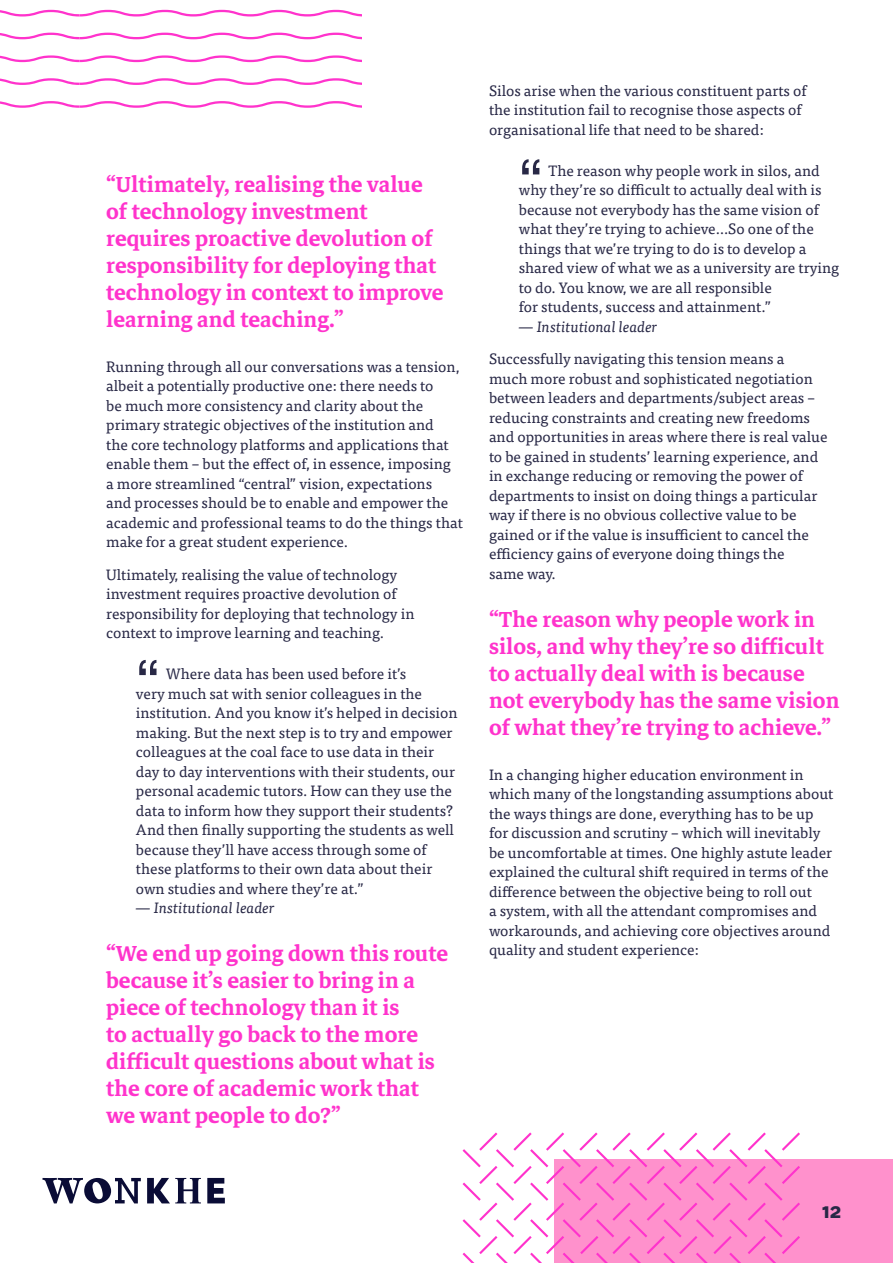
<style>
.page{position:relative;width:893px;height:1263px;background:#fff}
.page>*{position:absolute;margin:0;border:0;box-sizing:border-box;transform-origin:0 0}
.t1{font:600 30px/27px "Markazi Text";color:#f3c}
.t2{font:700 16.5px "Caslons Egyptian";color:#282846}
.t3{font:15px/19.5px "Tisa Pro";color:#282846}
.t4{font:italic 15px "Tisa Pro";color:#282846}
</style>
<div class="page">
<svg style="left:43px;top:1178px;width:182px;height:25px"></svg>
<div style="left:555px;top:1159px;width:338px;height:104px;background:#ff91cc"></div>
<svg style="left:462px;top:1132px;width:338px;height:131px"></svg>
<svg style="left:0;top:101px;width:361px;height:7px"></svg>
<svg style="left:0;top:55px;width:361px;height:7px"></svg>
<svg style="left:0;top:78px;width:361px;height:7px"></svg>
<svg style="left:0;top:10px;width:361px;height:7px"></svg>
<svg style="left:0;top:33px;width:361px;height:6px"></svg>
<svg style="left:139px;top:660px;width:18px;height:15px"></svg>
<svg style="left:522px;top:159px;width:17px;height:15px"></svg>
<h1 class="t1" style="left:106px;top:173px;width:339px">“Ultimately, realising the value of technology investment requires proactive devolution of responsibility for deploying that technology in context to improve learning and teaching.”</h1>
<p class="t3" style="left:106px;top:356px;width:358px">Running through all our conversations was a tension, albeit a potentially productive one: there needs to<br>be much more consistency and clarity about the primary strategic objectives of the institution and<br>the core technology platforms and applications that enable them – but the effect of, in essence, imposing<br>a more streamlined “central” vision, expectations<br>and processes should be to enable and empower the academic and professional teams to do the things that make for a great student experience.</p>
<p class="t3" style="left:106px;top:564px;width:310px">Ultimately, realising the value of technology investment requires proactive devolution of responsibility for deploying that technology in context to improve learning and teaching.</p>
<p class="t3" style="left:136px;top:663px;width:323px;text-indent:30px">Where data has been used before it’s<br>very much sat with senior colleagues in the institution. And you know it’s helped in decision making. But the next step is to try and empower colleagues at the coal face to use data in their day to day interventions with their students, our personal academic tutors. How can they use the data to inform how they support their students?<br>And then finally supporting the students as well because they’ll have access through some of these platforms to their own data about their own studies and where they’re at.”</p>
<p class="t4" style="left:136px;top:897px;width:140px">— Institutional leader</p>
<h1 class="t1" style="left:106px;top:942px;width:343px">“We end up going down this route because it’s easier to bring in a piece of technology than it is<br>to actually go back to the more difficult questions about what is the core of academic work that we want people to do?”</h1>
<p class="t3" style="left:489px;top:80px;width:319px">Silos arise when the various constituent parts of the institution fail to recognise those aspects of organisational life that need to be shared:</p>
<p class="t3" style="left:519px;top:160px;width:322px;text-indent:30px">The reason why people work in silos, and why they’re so difficult to actually deal with is because not everybody has the same vision of what they’re trying to achieve…So one of the things that we’re trying to do is to develop a shared view of what we as a university are trying to do. You know, we are all responsible<br>for students, success and attainment.”</p>
<p class="t4" style="left:519px;top:315px;width:140px">— Institutional leader</p>
<p class="t3" style="left:489px;top:348px;width:340px">Successfully navigating this tension means a<br>much more robust and sophisticated negotiation between leaders and departments/subject areas – reducing constraints and creating new freedoms and opportunities in areas where there is real value to be gained in students’ learning experience, and in exchange reducing or removing the power of departments to insist on doing things a particular way if there is no obvious collective value to be gained or if the value is insufficient to cancel the efficiency gains of everyone doing things the<br>same way.</p>
<h1 class="t1" style="left:489px;top:608px;width:352px">“The reason why people work in silos, and why they’re so difficult to actually deal with is because not everybody has the same vision of what they’re trying to achieve.”</h1>
<p class="t3" style="left:489px;top:764px;width:346px">In a changing higher education environment in which many of the longstanding assumptions about the ways things are done, everything has to be up for discussion and scrutiny – which will inevitably be uncomfortable at times. One highly astute leader explained the cultural shift required in terms of the difference between the objective being to roll out<br>a system, with all the attendant compromises and workarounds, and achieving core objectives around quality and student experience:</p>
<p class="t2" style="left:822px;top:1201px;width:21px">12</p>
</div>
